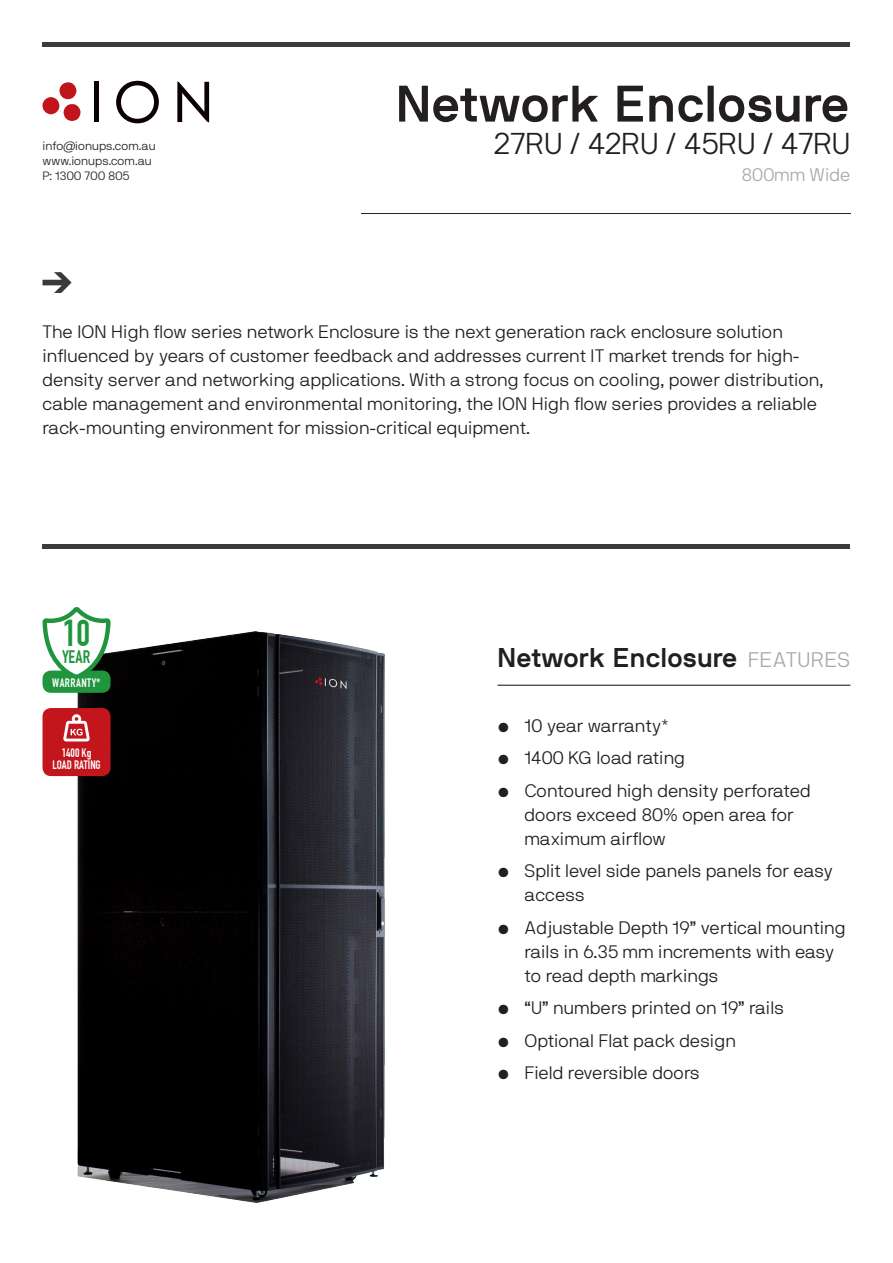
<style>
.page{position:relative;width:893px;height:1263px;background:#fff}
.page>*{position:absolute;margin:0;border:0;box-sizing:border-box;transform-origin:0 0}
.t1{font:700 51px "NB International Pro";letter-spacing:-.005em;color:#231f20}
.t2{font:700 36.6px "DIN Condensed";color:#20953e}
.Subtitle{font:300 30px "NB International Pro";color:#231f20}
.Feaures_title{font:700 27px "NB International Pro";letter-spacing:-.005em;color:#231f20}
.t3{font:300 18px/24px "NB International Pro";color:#231f20}
.Variations{font:300 18px "NB International Pro";color:#a8a9ad}
.t4{font:700 17.7px "DIN Condensed";color:#20953e}
.t5{font:300 12px/15px "NB International Pro";color:#231f20}
.t6{font:700 12px/12px "DIN Condensed";color:#fff;text-align:center}
.t7{font:700 12px "DIN Condensed";letter-spacing:.035em;color:#fff}
.s1{font-weight:300;font-size:21px;color:#a8a9ad}
</style>
<div class="page">
<img style="left:42px;top:620px;width:343px;height:583px">
<hr style="left:497px;top:685px;width:353px;height:1px;background:#262626">
<div style="left:43px;top:670px;width:68px;height:23px;background:#20953e;border-radius:9px"></div>
<svg style="left:43px;top:607px;width:68px;height:75px"></svg>
<div style="left:43px;top:708px;width:68px;height:68px;background:#c2151c;border-radius:9px"></div>
<svg style="left:63px;top:714px;width:27px;height:27px"></svg>
<div style="left:43px;top:544px;width:807px;height:5px;background:#3b3b3b"></div>
<svg style="left:43px;top:272px;width:29px;height:21px"></svg>
<hr style="left:361px;top:213px;width:489px;height:1px;background:#262626">
<svg style="left:116px;top:81px;width:43px;height:42px"></svg>
<svg style="left:177px;top:81px;width:32px;height:42px"></svg>
<svg style="left:43px;top:82px;width:38px;height:39px"></svg>
<hr style="left:94px;top:82px;width:4px;height:40px;background:#0b0102">
<hr style="left:43px;top:43px;width:807px;height:4px;background:#3b3b3b">
<p class="t5" style="left:43px;top:138px;width:115px">info@ionups.com.au www.ionups.com.au<br>P: 1300 700 805</p>
<p class="t1" style="left:396px;top:74px;width:456px">Network Enclosure</p>
<p class="Subtitle" style="left:494px;top:127px;width:358px">27RU / 42RU / 45RU / 47RU</p>
<p class="Variations" style="left:741px;top:164px;width:111px">800mm Wide</p>
<p class="t3" style="left:43px;top:319px;width:782px">The ION High flow series network Enclosure is the next generation rack enclosure solution influenced by years of customer feedback and addresses current IT market trends for high&shy;density server and networking applications. With a strong focus on cooling, power distribution, cable management and environmental monitoring, the ION High flow series provides a reliable rack-mounting environment for mission-critical equipment.</p>
<p class="t2" style="left:63px;top:612px;width:29px">10</p>
<p class="t7" style="left:52px;top:676px;width:50px">WARRANTY*</p>
<p class="t4" style="left:62px;top:647px;width:30px">YEAR</p>
<p class="Feaures_title" style="left:498px;top:642px;width:354px">Network Enclosure <span class="s1">FEATURES</span></p>
<p class="t6" style="left:52px;top:747px;width:50px">1400 Kg<br>LOAD RATING</p>
<p class="t3" style="left:498px;top:713px;width:173px">• 10 year warranty*</p>
<p class="t3" style="left:498px;top:746px;width:189px">• 1400 KG load rating</p>
<p class="t3" style="left:525px;top:778px;width:288px;text-indent:-27px">• Contoured high density perforated doors exceed 80% open area for maximum airflow</p>
<p class="t3" style="left:525px;top:859px;width:310px;text-indent:-27px">• Split level side panels panels for easy access</p>
<p class="t3" style="left:525px;top:915px;width:323px;text-indent:-27px">• Adjustable Depth 19” vertical mounting rails in 6.35 mm increments with easy to read depth markings</p>
<p class="t3" style="left:498px;top:996px;width:288px">• “U” numbers printed on 19” rails</p>
<p class="t3" style="left:498px;top:1028px;width:240px">• Optional Flat pack design</p>
<p class="t3" style="left:498px;top:1061px;width:204px">• Field reversible doors</p>
</div>
